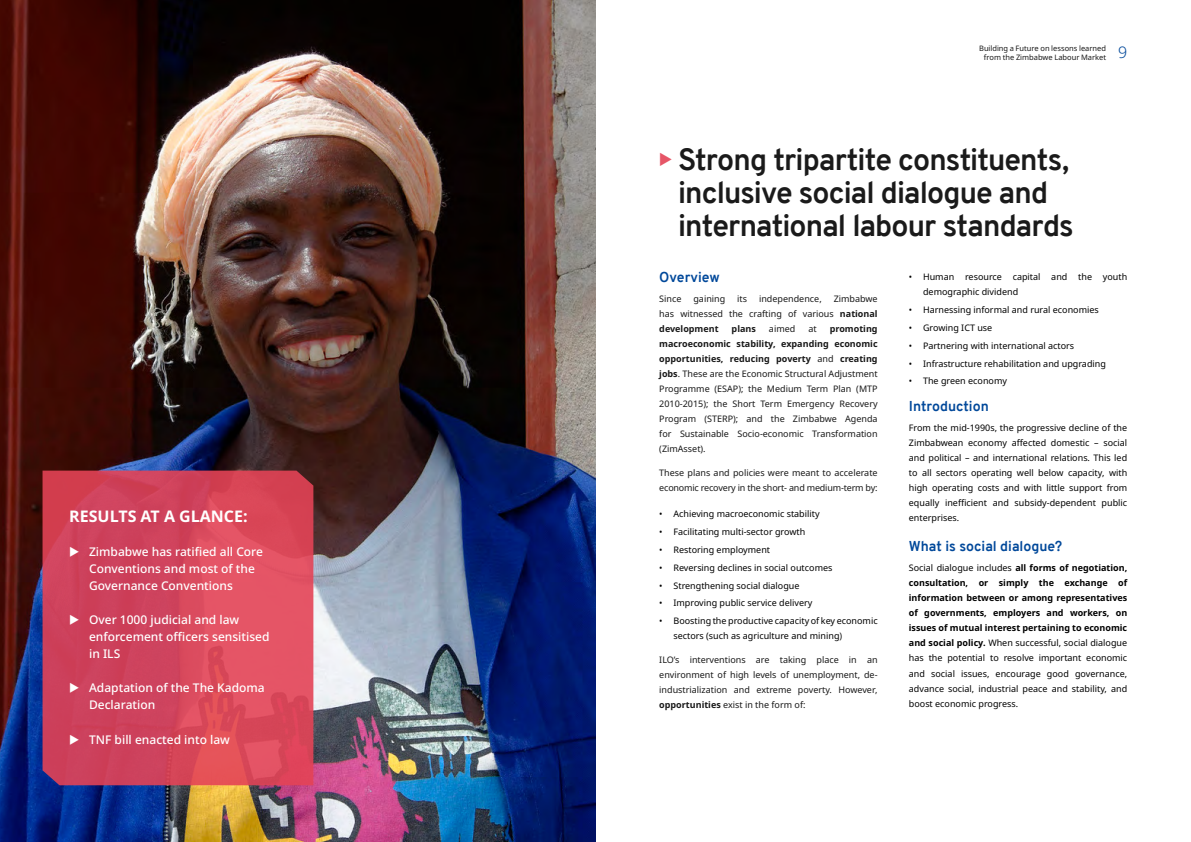
<style>
.page{position:relative;width:1191px;height:842px;background:#fff}
.page>*{position:absolute;margin:0;border:0;box-sizing:border-box;transform-origin:0 0}
.t1{font:700 30px/33px "Overpass";letter-spacing:-.03em;color:#000}
.t2{font:700 16px "Noto Sans";color:#fff}
.t3{font:300 16px "Noto Sans";color:#00489a}
.t4{font:700 14px "Overpass";color:#00489a}
.t5{font:500 12px/17px "Noto Sans";color:#fff}
.t6{font:9px/15px "Noto Sans";color:#000}
.t7{font:9px/15px "Noto Sans";color:#181818;text-align:justify}
.t8{font:9px/15px "Noto Sans";letter-spacing:-.02em;color:#181818}
.t9{font:700 9px "Noto Sans";color:#181818}
.t10{font:7.5px/9.8px "Noto Sans";color:#181818;text-align:right}
.s1{font-weight:700}
.s2{color:#181818}
</style>
<div class="page">
<img style="left:0;top:0;width:595px;height:842px">
<svg style="left:43px;top:471px;width:270px;height:314px;background:#d5465c"></svg>
<svg style="left:70px;top:546px;width:9px;height:10px"></svg>
<svg style="left:70px;top:614px;width:9px;height:10px"></svg>
<svg style="left:70px;top:682px;width:9px;height:10px"></svg>
<svg style="left:70px;top:734px;width:9px;height:10px"></svg>
<h2 class="t2" style="left:69px;top:505px;width:180px">RESULTS AT A GLANCE:</h2>
<h3 class="t5" style="left:89px;top:543px;width:175px">Zimbabwe has ratified all Core<br>Conventions and most of the<br>Governance Conventions</h3>
<h3 class="t5" style="left:89px;top:611px;width:182px">Over 1000 judicial and law enforcement officers sensitised in ILS</h3>
<h3 class="t5" style="left:89px;top:679px;width:177px">Adaptation of the The Kadoma<br>Declaration</h3>
<h3 class="t5" style="left:89px;top:731px;width:142px">TNF bill enacted into law</h3>
<p class="t10" style="left:979px;top:43px;width:128px">Building a Future on lessons learned from the Zimbabwe Labour Market</p>
<h2 class="t3" style="left:1118px;top:41px;width:11px">9</h2>
<h1 class="t1" style="left:678px;top:143px;width:397px">Strong tripartite constituents, inclusive social dialogue and international labour standards</h1>
<h3 class="t4" style="left:659px;top:267px;width:62px">Overview</h3>
<p class="t7" style="left:659px;top:292px;width:24px">Since</p>
<p class="t7" style="left:693px;top:292px;width:33px">gaining</p>
<p class="t7" style="left:737px;top:292px;width:11px">its</p>
<p class="t7" style="left:759px;top:292px;width:64px">independence,</p>
<p class="t6" style="left:923px;top:270px;width:206px;text-indent:-14px">• Human resource capital and the youth demographic dividend</p>
<p class="t6" style="left:909px;top:302px;width:191px">• Harnessing informal and rural economies</p>
<p class="t6" style="left:909px;top:320px;width:85px">• Growing ICT use</p>
<p class="t6" style="left:909px;top:338px;width:167px">• Partnering with international actors</p>
<p class="t6" style="left:909px;top:356px;width:198px">• Infrastructure rehabilitation and upgrading</p>
<p class="t6" style="left:909px;top:374px;width:100px">• The green economy</p>
<h3 class="t4" style="left:909px;top:396px;width:81px">Introduction</h3>
<p class="t6" style="left:909px;top:421px;width:220px;text-align:justify">From the mid-1990s, the progressive decline of the Zimbabwean economy affected domestic – social and political – and international relations. This led to all sectors operating well below capacity, with high operating costs and with little support from equally inefficient and subsidy-dependent public enterprises.</p>
<h3 class="t4" style="left:909px;top:536px;width:155px">What is social dialogue?</h3>
<p class="t6" style="left:909px;top:561px;width:220px;text-align:justify">Social dialogue includes <span class="s1">all forms of negotiation, consultation, or simply the exchange of information between or among representatives of governments, employers and workers, on issues of mutual interest pertaining to economic and social policy.</span> When successful, social dialogue has the potential to resolve important economic and social issues, encourage good governance, advance social, industrial peace and stability, and boost economic progress.</p>
<p class="t7" style="left:659px;top:292px;width:220px;text-indent:174px">Zimbabwe has witnessed the crafting of various <span class="s1">national development</span></p>
<p class="t7" style="left:659px;top:322px;width:220px;text-indent:170px"><span class="s1">promoting macroeconomic stability, expanding economic opportunities, reducing poverty</span> and <span class="s1">creating jobs</span>. These are the Economic Structural Adjustment Programme (ESAP); the Medium Term Plan (MTP 2010-2015); the Short Term Emergency Recovery Program (STERP); and the Zimbabwe Agenda for Sustainable Socio-economic Transformation (ZimAsset).</p>
<p class="t8" style="left:659px;top:465px;width:220px">These plans and policies were meant to accelerate economic recovery in the short- and medium-term by:</p>
<p class="t6" style="left:659px;top:507px;width:162px">• Achieving macroeconomic stability</p>
<p class="t6" style="left:659px;top:525px;width:147px">• Facilitating multi-sector growth</p>
<p class="t6" style="left:659px;top:542px;width:112px">• Restoring employment</p>
<p class="t6" style="left:659px;top:560px;width:175px">• Reversing declines in social outcomes</p>
<p class="t6" style="left:659px;top:578px;width:142px">• Strengthening social dialogue</p>
<p class="t6" style="left:659px;top:596px;width:155px">• Improving public service delivery</p>
<p class="t6" style="left:673px;top:614px;width:206px;text-indent:-14px">• Boosting the productive capacity of key economic sectors (such as agriculture and mining<span class="s2">)</span></p>
<p class="t7" style="left:659px;top:652px;width:220px">ILO’s interventions are taking place in an environment of high levels of unemployment, de&shy;industrialization and extreme poverty. However, <span class="s1">opportunities</span> exist in the form of:</p>
<p class="t9" style="left:731px;top:323px;width:26px">plans</p>
<p class="t7" style="left:769px;top:322px;width:28px">aimed</p>
<p class="t7" style="left:808px;top:322px;width:10px">at</p>
</div>
